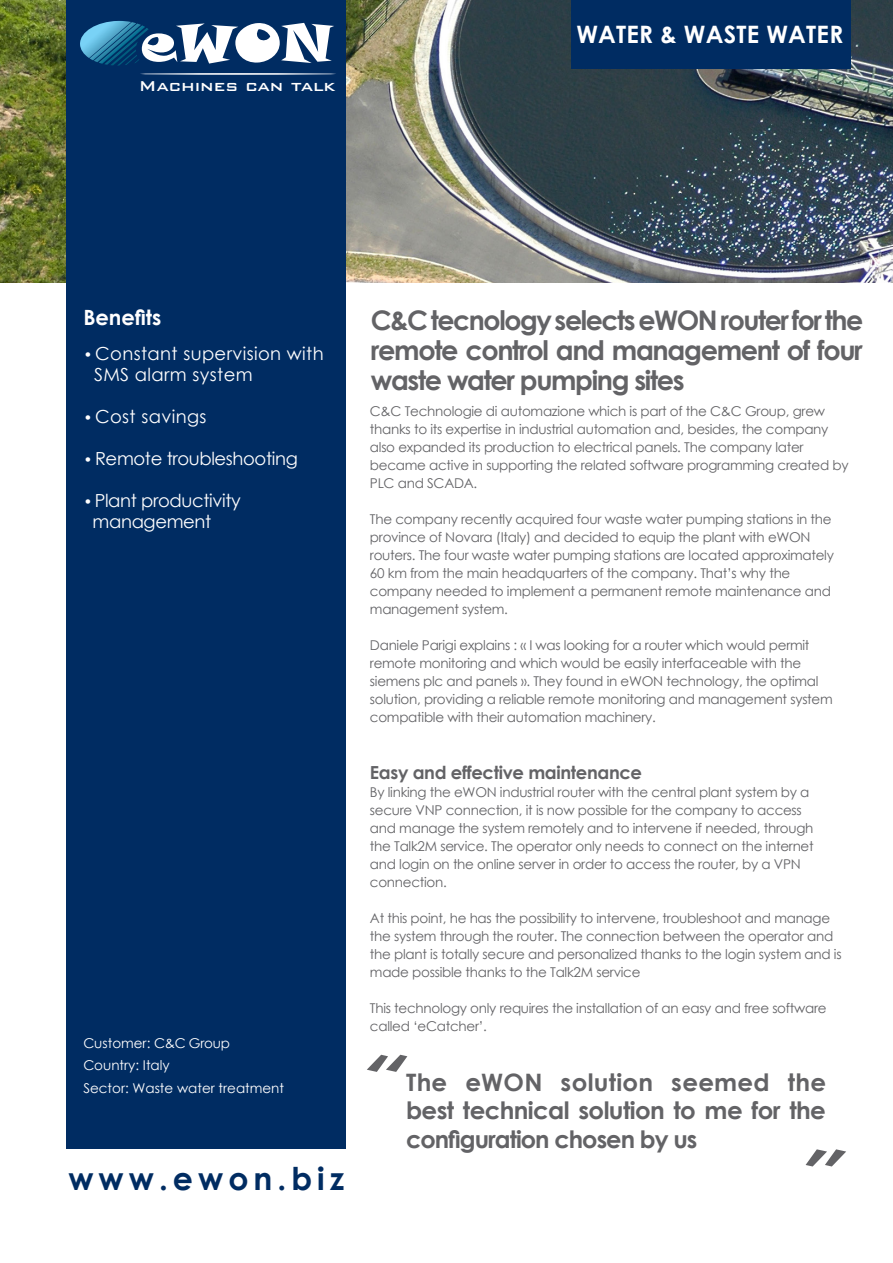
<style>
.page{position:relative;width:893px;height:1263px;background:#fff}
.page>*{position:absolute;margin:0;border:0;box-sizing:border-box;transform-origin:0 0}
._01_corps_de_texte{font:700 31.5px "Century Gothic";letter-spacing:.16em;color:#002c62}
._01_corps_de_texte-2{font:700 27px/30px "Century Gothic";letter-spacing:-.05em;color:#636366;text-align:justify}
._01_corps_de_texte-3{font:700 24px/28.5px "Century Gothic";letter-spacing:-.025em;color:#636366;text-align:justify}
.t1{font:700 24px "Century Gothic";letter-spacing:.01em;color:#fff}
._01_corps_de_texte-4{font:700 21px "Century Gothic";color:#fff}
.t2{font:500 19.05px "Bank Gothic BT";color:#fff}
._01_corps_de_texte-5{font:18px "Century Gothic";letter-spacing:.02em;color:#fff}
._01_corps_de_texte-6{font:18px "Century Gothic";letter-spacing:-.02em;color:#fff}
._01_corps_de_texte-7{font:700 18px "Century Gothic";letter-spacing:-.02em;color:#636366}
._01_corps_de_texte-8{font:13.5px/18px "Century Gothic";letter-spacing:-.02em;color:#636366}
._01_corps_de_texte-9{font:13.5px "Century Gothic";color:#fff}
.s1{font-size:15px}
</style>
<div class="page">
<svg style="left:367px;top:1055px;width:40px;height:17px"></svg>
<svg style="left:806px;top:1149px;width:40px;height:17px"></svg>
<img style="left:0;top:0;width:893px;height:283px">
<div style="left:66px;top:0;width:280px;height:1148px;background:#002c62"></div>
<div style="left:571px;top:0;width:280px;height:68px;background:#002c62"></div>
<hr style="left:140px;top:73px;width:196px;height:2px;background:#fff;border-radius:50%">
<svg style="left:80px;top:21px;width:254px;height:45px"></svg>
<p class="t2" style="left:139px;top:76px;width:198px">Machines can talk</p>
<p class="t1" style="left:576px;top:16px;width:268px">WATER &amp; WASTE WATER</p>
<p class="_01_corps_de_texte-4" style="left:83px;top:302px;width:80px">Benefits</p>
<p class="_01_corps_de_texte-5" style="left:83px;top:341px;width:242px"><span class="s1">•</span> Constant supervision with</p>
<p class="_01_corps_de_texte-5" style="left:94px;top:362px;width:160px">SMS alarm system</p>
<p class="_01_corps_de_texte-5" style="left:83px;top:404px;width:125px"><span class="s1">•</span> Cost savings</p>
<p class="_01_corps_de_texte-6" style="left:83px;top:446px;width:216px"><span class="s1">•</span> Remote troubleshooting</p>
<p class="_01_corps_de_texte-6" style="left:83px;top:488px;width:159px"><span class="s1">•</span> Plant productivity</p>
<p class="_01_corps_de_texte-6" style="left:93px;top:509px;width:120px">management</p>
<p class="_01_corps_de_texte-9" style="left:83px;top:1033px;width:148px">Customer: C&amp;C Group</p>
<p class="_01_corps_de_texte-9" style="left:83px;top:1056px;width:88px">Country: Italy</p>
<p class="_01_corps_de_texte-9" style="left:83px;top:1078px;width:202px">Sector: Waste water treatment</p>
<p class="_01_corps_de_texte" style="left:68px;top:1155px;width:277px">www.ewon.biz</p>
<p class="_01_corps_de_texte-2" style="left:371px;top:304px;width:494px">C&amp;C tecnology selects eWON router for the remote control and management of four waste water pumping sites</p>
<p class="_01_corps_de_texte-8" style="left:370px;top:402px;width:480px">C&amp;C Technologie di automazione which is part of the C&amp;C Group, grew thanks to its expertise in industrial automation and, besides, the company also expanded its production to electrical panels. The company later became active in supporting the related software programming created by PLC and SCADA.</p>
<p class="_01_corps_de_texte-8" style="left:370px;top:510px;width:465px">The company recently acquired four waste water pumping stations in the province of Novara (Italy) and decided to equip the plant with eWON routers. The four waste water pumping stations are located approximately 60 km from the main headquarters of the company. That’s why the company needed to implement a permanent remote maintenance and management system.</p>
<p class="_01_corps_de_texte-8" style="left:370px;top:636px;width:464px">Daniele Parigi explains : « I was looking for a router which would permit remote monitoring and which would be easily interfaceable with the siemens plc and panels ». They found in eWON technology, the optimal solution, providing a reliable remote monitoring and management system compatible with their automation machinery.</p>
<p class="_01_corps_de_texte-7" style="left:370px;top:758px;width:274px">Easy and effective maintenance</p>
<p class="_01_corps_de_texte-8" style="left:370px;top:783px;width:445px">By linking the eWON industrial router with the central plant system by a secure VNP connection, it is now possible for the company to access and manage the system remotely and to intervene if needed, through the Talk2M service. The operator only needs to connect on the internet and login on the online server in order to access the router, by a VPN connection.</p>
<p class="_01_corps_de_texte-8" style="left:370px;top:909px;width:473px">At this point, he has the possibility to intervene, troubleshoot and manage the system through the router. The connection between the operator and the plant is totally secure and personalized thanks to the login system and is made possible thanks to the Talk2M service</p>
<p class="_01_corps_de_texte-8" style="left:370px;top:999px;width:458px">This technology only requires the installation of an easy and free software called ‘eCatcher’.</p>
<p class="_01_corps_de_texte-3" style="left:406px;top:1067px;width:421px">The eWON solution seemed the best technical solution to me for the configuration chosen by us</p>
</div>
